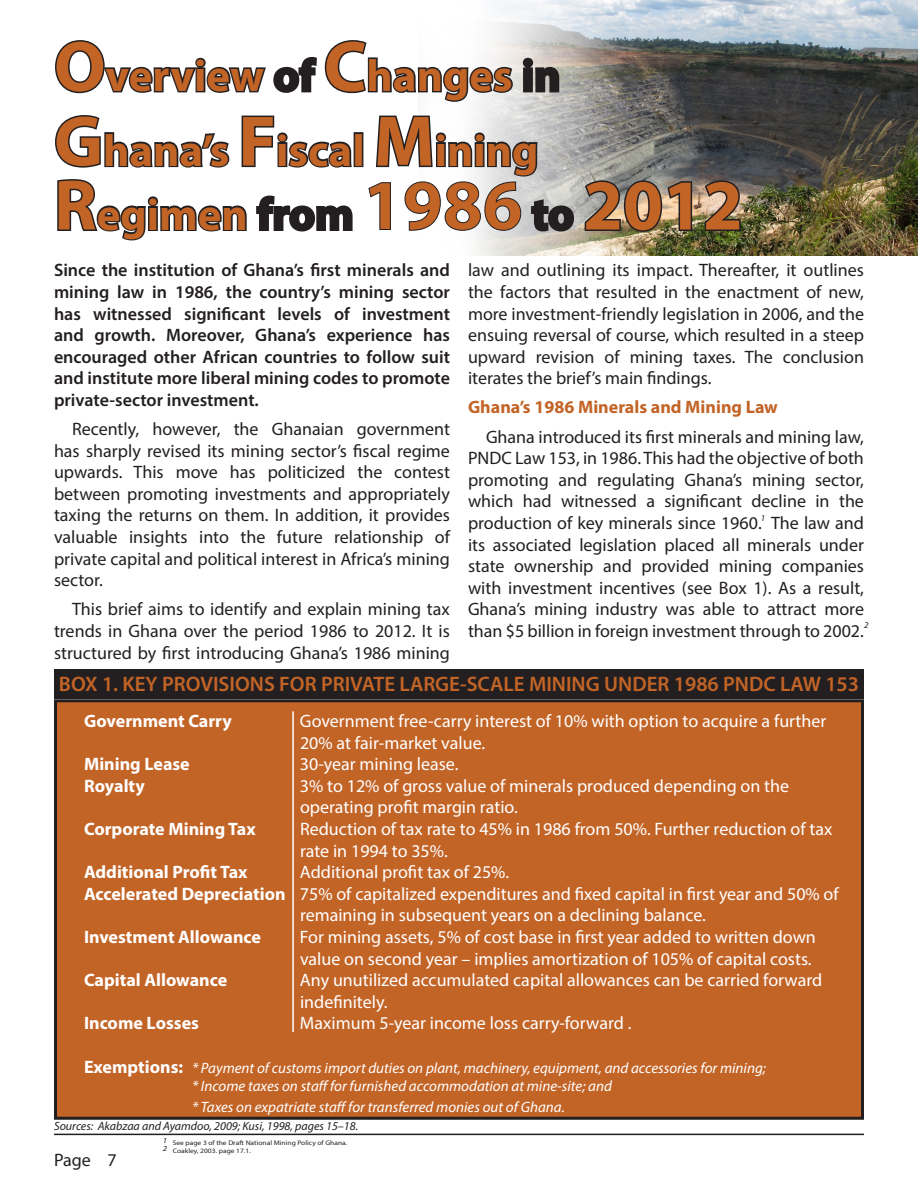
<style>
.page{position:relative;width:918px;height:1188px;background:#fff}
.page>*{position:absolute;margin:0;border:0;box-sizing:border-box;transform-origin:0 0}
.t1{font:700 72px "Myriad Pro";color:#c36427}
.t2{font:700 45px "Myriad Pro";color:#c36427}
.t3{font:600 21px "Myriad Pro";color:#c36427}
.t4{font:18px/21.6px "Myriad Pro";color:#231f20;text-align:justify}
.t5{font:18px/21.6px "Myriad Pro";color:#fff}
.t6{font:600 18px/21.6px "Myriad Pro";color:#231f20;text-align:justify}
.t7{font:700 18px "Myriad Pro";color:#fff}
.t8{font:700 18px "Myriad Pro";color:#c36427}
.t9{font:italic 15px "Myriad Pro";color:#fff}
.t10{font:italic 12px "Myriad Pro";color:#231f20}
.t11{font:italic 9px "Myriad Pro";color:#231f20}
.t12{font:italic 7.65px "Myriad Pro";color:#231f20;scale:1.17 1}
.t13{font:6.6px "Myriad Pro";color:#231f20;scale:1.13 1}
.s1{font-size:72px}
.s2{color:#231f20}
.s3{font-size:45px}
.s4{font-size:45px;color:#231f20}
.s5{font-weight:700}
.s6{font-weight:700;font-style:normal;font-size:18px}
</style>
<div class="page">
<div style="left:54px;top:669px;width:810px;height:30px;background:#231f20"></div>
<div style="left:56px;top:701px;width:806px;height:417px;background:#c36427"></div>
<div style="left:54px;top:699px;width:810px;height:421px;border:3px solid #231f20"></div>
<img style="left:474px;top:0;width:444px;height:256px">
<svg style="left:55px;top:39px;width:459px;height:64px"></svg>
<svg style="left:521px;top:56px;width:40px;height:38px;background:#8e8a86"></svg>
<svg style="left:55px;top:115px;width:175px;height:53px"></svg>
<svg style="left:241px;top:115px;width:113px;height:53px"></svg>
<div style="left:354px;top:132px;width:9px;height:35px;border:3px solid #231f20"></div>
<svg style="left:57px;top:179px;width:190px;height:62px"></svg>
<svg style="left:256px;top:195px;width:97px;height:37px"></svg>
<svg style="left:368px;top:114px;width:208px;height:119px"></svg>
<img style="left:582px;top:179px;width:112px;height:54px">
<img style="left:702px;top:179px;width:40px;height:54px">
<hr style="left:292px;top:711px;width:2px;height:321px;background:#fff">
<hr style="left:54px;top:1134px;width:810px;height:1px;background:#231f20">
<p class="t2" style="left:54px;top:46px;width:508px"><span class="s1">O</span>verview <span class="s2">of</span> <span class="s1">C</span>hanges <span class="s2">in</span></p>
<p class="t2" style="left:54px;top:121px;width:486px"><span class="s1">G</span>hana’s <span class="s1">F</span>iscal <span class="s1">M</span>ining</p>
<p class="t1" style="left:54px;top:158px;width:690px">R<span class="s3">egimen</span> <span class="s4">from</span> 1986 <span class="s4">to</span> 2012</p>
<p class="t6" style="left:54px;top:259px;width:398px">Since the institution of Ghana’s first minerals and mining law in 1986, the country’s mining sector has witnessed significant levels of investment and growth. Moreover, Ghana’s experience has encouraged other African countries to follow suit and institute more liberal mining codes to promote private-sector investment.</p>
<p class="t4" style="left:54px;top:418px;width:398px;text-indent:18px">Recently, however, the Ghanaian government has sharply revised its mining sector’s fiscal regime upwards. This move has politicized the contest between promoting investments and appropriately taxing the returns on them. In addition, it provides valuable insights into the future relationship of private capital and political interest in Africa’s mining sector.</p>
<p class="t4" style="left:54px;top:598px;width:397px;text-indent:18px">This brief aims to identify and explain mining tax trends in Ghana over the period 1986 to 2012. It is structured by first introducing Ghana’s 1986 mining</p>
<p class="t4" style="left:468px;top:259px;width:398px">law and outlining its impact. Thereafter, it outlines the factors that resulted in the enactment of new, more investment-friendly legislation in 2006, and the ensuing reversal of course, which resulted in a steep upward revision of mining taxes. The conclusion iterates the brief’s main findings.</p>
<p class="t8" style="left:468px;top:396px;width:311px">Ghana’s 1986 Minerals and Mining Law</p>
<p class="t4" style="left:468px;top:425px;width:398px;text-indent:18px">Ghana introduced its first minerals and mining law, PNDC Law 153, in 1986. This had the objective of both promoting and regulating Ghana’s mining sector, which had witnessed a significant decline in the production of key minerals since 1960. The law and its associated legislation placed all minerals under state ownership and provided mining companies with investment incentives (see Box 1). As a result, Ghana’s mining industry was able to attract more than $5 billion in foreign investment through to 2002.</p>
<p class="t3" style="left:59px;top:671px;width:802px">BOX 1. KEY PROVISIONS FOR PRIVATE LARGE-SCALE MINING UNDER 1986 PNDC LAW 153</p>
<p class="t7" style="left:84px;top:709px;width:149px">Government Carry</p>
<p class="t5" style="left:300px;top:710px;width:528px">Government free-carry interest of 10% with option to acquire a further<br>20% at fair-market value.</p>
<p class="t7" style="left:84px;top:752px;width:107px">Mining Lease</p>
<p class="t5" style="left:300px;top:753px;width:160px">30-year mining lease.</p>
<p class="t7" style="left:84px;top:774px;width:62px">Royalty</p>
<p class="t5" style="left:300px;top:775px;width:491px">3% to 12% of gross value of minerals produced depending on the operating profit margin ratio.</p>
<p class="t7" style="left:84px;top:817px;width:173px">Corporate Mining Tax</p>
<p class="t5" style="left:300px;top:818px;width:534px">Reduction of tax rate to 45% in 1986 from 50%. Further reduction of tax rate in 1994 to 35%.</p>
<p class="t7" style="left:84px;top:860px;width:165px">Additional Profit Tax</p>
<p class="t5" style="left:300px;top:861px;width:211px">Additional profit tax of 25%.</p>
<p class="t5" style="left:300px;top:883px;width:540px;text-indent:-216px"><span class="s5">Accelerated Depreciation</span> 75% of capitalized expenditures and fixed capital in first year and 50% of remaining in subsequent years on a declining balance.</p>
<p class="t7" style="left:84px;top:925px;width:179px">Investment Allowance</p>
<p class="t5" style="left:300px;top:926px;width:517px">For mining assets, 5% of cost base in first year added to written down value on second year – implies amortization of 105% of capital costs.</p>
<p class="t7" style="left:84px;top:968px;width:145px">Capital Allowance</p>
<p class="t5" style="left:300px;top:969px;width:524px">Any unutilized accumulated capital allowances can be carried forward indefinitely.</p>
<p class="t7" style="left:84px;top:1012px;width:117px">Income Losses</p>
<p class="t5" style="left:300px;top:1012px;width:333px">Maximum 5-year income loss carry-forward .</p>
<p class="t9" style="left:84px;top:1058px;width:684px"><span class="s6">Exemptions:</span> * Payment of customs import duties on plant, machinery, equipment, and accessories for mining;</p>
<p class="t9" style="left:192px;top:1076px;width:422px">* Income taxes on staff for furnished accommodation at mine-site; and</p>
<p class="t9" style="left:192px;top:1098px;width:374px">* Taxes on expatriate staff for transferred monies out of Ghana.</p>
<p class="t11" style="left:761px;top:512px;width:6px">1</p>
<p class="t11" style="left:864px;top:620px;width:6px">2</p>
<p class="t10" style="left:54px;top:1119px;width:306px">Sources: Akabzaa and Ayamdoo, 2009; Kusi, 1998, pages 15–18.</p>
<p class="t13" style="left:173px;top:1138px;width:156px">See page 3 of the Draft National Mining Policy of Ghana.</p>
<p class="t13" style="left:173px;top:1146px;width:71px">Coakley, 2003. page 17.1.</p>
<p class="t12" style="left:163px;top:1136px;width:5px">1</p>
<p class="t12" style="left:163px;top:1143px;width:5px">2</p>
<p class="t4" style="left:54px;top:1149px;width:38px">Page</p>
<p class="t4" style="left:107px;top:1149px;width:11px">7</p>
</div>
